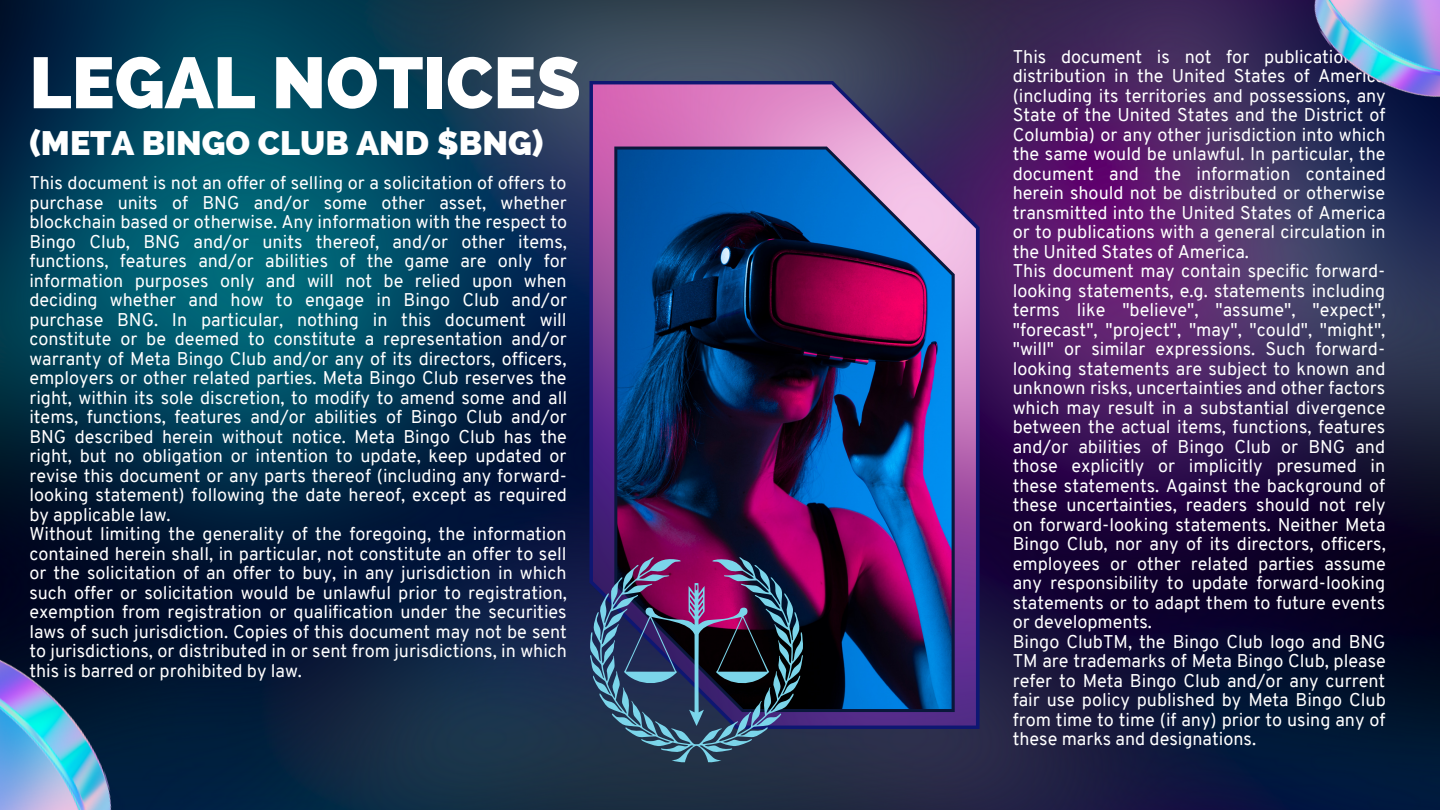
<style>
.page{position:relative;width:1440px;height:810px;background:#fff}
.page>*{position:absolute;margin:0;border:0;box-sizing:border-box;transform-origin:0 0}
.t1{font:800 72px "Raleway";color:#fff}
.t2{font:800 34px "Raleway";color:#fff}
.t3{font:18px/19.5px "Overpass";color:#fff}
</style>
<div class="page">
<img style="left:0;top:0;width:1440px;height:810px">
<svg style="left:590px;top:81px;width:390px;height:648px;background:#8a539a"></svg>
<svg style="left:614px;top:147px;width:341px;height:565px;background:#2d336e"></svg>
<svg style="left:590px;top:557px;width:213px;height:205px;background:#3f3e62"></svg>
<img style="left:1293px;top:0;width:147px;height:140px">
<img style="left:0;top:614px;width:129px;height:196px">
<h1 class="t1" style="left:29px;top:41px;width:553px">LEGAL NOTICES</h1>
<h2 class="t2" style="left:29px;top:123px;width:516px">(META BINGO CLUB AND $BNG)</h2>
<p class="t3" style="left:29px;top:175px;width:539px">This document is not an offer of selling or a solicitation of offers to purchase units of BNG and/or some other asset, whether blockchain based or otherwise. Any information with the respect to Bingo Club, BNG and/or units thereof, and/or other items, functions, features and/or abilities of the game are only for information purposes only and will not be relied upon when deciding whether and how to engage in Bingo Club and/or purchase BNG. In particular, nothing in this document will constitute or be deemed to constitute a representation and/or warranty of Meta Bingo Club and/or any of its directors, officers, employers or other related parties. Meta Bingo Club reserves the right, within its sole discretion, to modify to amend some and all items, functions, features and/or abilities of Bingo Club and/or BNG described herein without notice. Meta Bingo Club has the right, but no obligation or intention to update, keep updated or revise this document or any parts thereof (including any forward&shy;looking statement) following the date hereof, except as required by applicable law.<br>Without limiting the generality of the foregoing, the information contained herein shall, in particular, not constitute an offer to sell or the solicitation of an offer to buy, in any jurisdiction in which such offer or solicitation would be unlawful prior to registration, exemption from registration or qualification under the securities laws of such jurisdiction. Copies of this document may not be sent to jurisdictions, or distributed in or sent from jurisdictions, in which this is barred or prohibited by law.</p>
<p class="t3" style="left:1013px;top:49px;width:375px">This document is not for publication or distribution in the United States of America (including its territories and possessions, any State of the United States and the District of Columbia) or any other jurisdiction into which the same would be unlawful. In particular, the document and the information contained herein should not be distributed or otherwise transmitted into the United States of America or to publications with a general circulation in the United States of America.<br>This document may contain specific forward&shy;looking statements, e.g. statements including terms like "believe", "assume", "expect", "forecast", "project", "may", "could", "might", "will" or similar expressions. Such forward&shy;looking statements are subject to known and unknown risks, uncertainties and other factors which may result in a substantial divergence between the actual items, functions, features and/or abilities of Bingo Club or BNG and those explicitly or implicitly presumed in these statements. Against the background of these uncertainties, readers should not rely on forward-looking statements. Neither Meta Bingo Club, nor any of its directors, officers, employees or other related parties assume any responsibility to update forward-looking statements or to adapt them to future events or developments.<br>Bingo ClubTM, the Bingo Club logo and BNG TM are trademarks of Meta Bingo Club, please refer to Meta Bingo Club and/or any current fair use policy published by Meta Bingo Club from time to time (if any) prior to using any of these marks and designations.</p>
</div>
